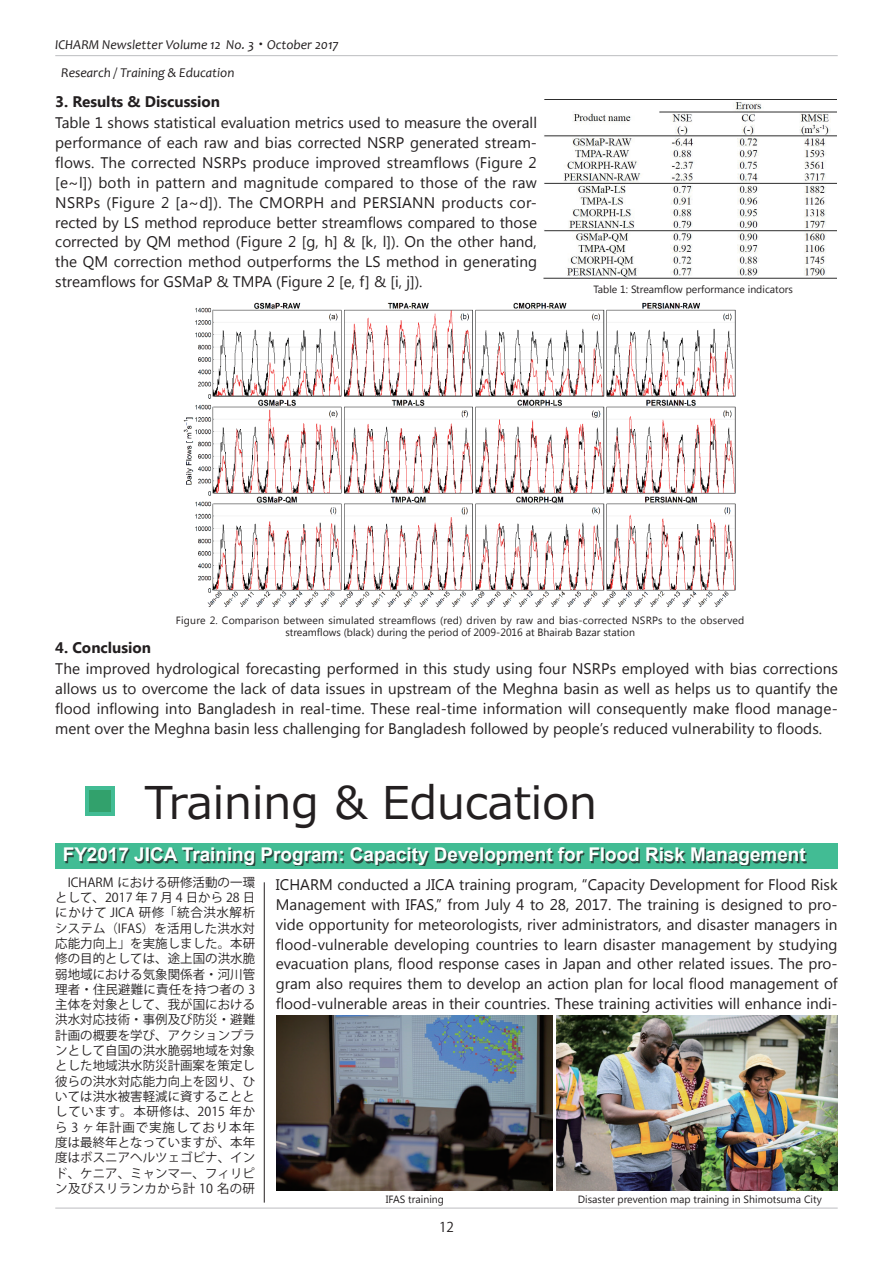
<style>
.page{position:relative;width:893px;height:1263px;background:#fff}
.page>*{position:absolute;margin:0;border:0;box-sizing:border-box;transform-origin:0 0}
.t1{font:45px "Meiryo";color:#231f20}
.t2{font:700 18.9px "Arial";color:#fff}
.t3{font:15.3px/19.8px "Segoe UI";color:#231f20;text-align:justify}
.t4{font:700 15.3px "Segoe UI";color:#231f20}
.t5{font:italic 13.5px/28.3px "Candara";color:#231f20}
.t6{font:13.5px "Koz Go Pro";color:#231f20}
.t7{font:12.45px/15.3px "Koz Go Pro";letter-spacing:.005em;color:#231f20;text-align:justify}
.t8{font:10.5px/12px "Segoe UI";color:#231f20;text-align:center}
.s1{font-family:"Koz Min Pro";font-style:normal}
</style>
<div class="page">
<hr style="left:55px;top:1208px;width:783px;height:1px;background:#bcbdc0">
<hr style="left:55px;top:55px;width:783px;height:1px;background:#bcbdc0">
<img style="left:543px;top:102px;width:294px;height:177px">
<img style="left:184px;top:302px;width:552px;height:305px">
<div style="left:85px;top:786px;width:30px;height:30px;background:#42bc94"></div>
<div style="left:89px;top:791px;width:22px;height:21px;background:#32a16c"></div>
<hr style="left:264px;top:882px;width:1px;height:320px;background:#231f20">
<div style="left:55px;top:843px;width:783px;height:25px;background:#42bc94"></div>
<div style="left:65px;top:849px;width:742px;height:17px;background:#231f20;opacity:.75"></div>
<img style="left:276px;top:1016px;width:277px;height:174px">
<img style="left:557px;top:1015px;width:280px;height:175px">
<p class="t5" style="left:61px;top:30px;width:279px;text-indent:-6px">ICHARM Newsletter Volume 12 No. 3<span class="s1">・</span> October 2017<br>Research / Training &amp; Education</p>
<p class="t4" style="left:55px;top:90px;width:166px">3. Results &amp; Discussion</p>
<p class="t3" style="left:55px;top:112px;width:483px">Table 1 shows statistical evaluation metrics used to measure the overall performance of each raw and bias corrected NSRP generated stream&shy;flows. The corrected NSRPs produce improved streamflows (Figure 2 [e~l]) both in pattern and magnitude compared to those of the raw NSRPs (Figure 2 [a~d]). The CMORPH and PERSIANN products cor&shy;rected by LS method reproduce better streamflows compared to those corrected by QM method (Figure 2 [g, h] &amp; [k, l]). On the other hand, the QM correction method outperforms the LS method in generating streamflows for GSMaP &amp; TMPA (Figure 2 [e, f] &amp; [i, j]).</p>
<p class="t8" style="left:593px;top:282px;width:201px">Table 1: Streamflow performance indicators</p>
<p class="t8" style="left:176px;top:613px;width:570px">Figure 2. Comparison between simulated streamflows (red) driven by raw and bias-corrected NSRPs to the observed streamflows (black) during the period of 2009-2016 at Bhairab Bazar station</p>
<p class="t4" style="left:55px;top:636px;width:97px">4. Conclusion</p>
<p class="t3" style="left:55px;top:658px;width:784px">The improved hydrological forecasting performed in this study using four NSRPs employed with bias corrections allows us to overcome the lack of data issues in upstream of the Meghna basin as well as helps us to quantify the flood inflowing into Bangladesh in real-time. These real-time information will consequently make flood manage&shy;ment over the Meghna basin less challenging for Bangladesh followed by people’s reduced vulnerability to floods.</p>
<h1 class="t1" style="left:145px;top:772px;width:454px">Training &amp; Education</h1>
<p class="t2" style="left:63px;top:842px;width:744px">FY2017 JICA Training Program: Capacity Development for Flood Risk Management</p>
<p class="t7" style="left:55px;top:875px;width:201px">　ICHARM における研修活動の一環として、2017 年 7 月 4 日から 28 日にかけて JICA 研修「統合洪水解析システム（IFAS）を活用した洪水対応能力向上」を実施しました。本研修の目的としては、途上国の洪水脆弱地域における気象関係者・河川管理者・住民避難に責任を持つ者の 3主体を対象として、我が国における洪水対応技術・事例及び防災・避難計画の概要を学び、アクションプランとして自国の洪水脆弱地域を対象とした地域洪水防災計画案を策定し彼らの洪水対応能力向上を図り、ひいては洪水被害軽減に資することとしています。本研修は、2015 年から 3 ヶ年計画で実施しており本年度は最終年となっていますが、本年度はボスニアヘルツェゴビナ、インド、ケニア、ミャンマー、フィリピン及びスリランカから計 10 名の研</p>
<p class="t3" style="left:276px;top:874px;width:563px">ICHARM conducted a JICA training program, “Capacity Development for Flood Risk Management with IFAS,” from July 4 to 28, 2017. The training is designed to pro&shy;vide opportunity for meteorologists, river administrators, and disaster managers in flood-vulnerable developing countries to learn disaster management by studying evacuation plans, flood response cases in Japan and other related issues. The pro&shy;gram also requires them to develop an action plan for local flood management of flood-vulnerable areas in their countries. These training activities will enhance indi-</p>
<p class="t8" style="left:386px;top:1193px;width:60px">IFAS training</p>
<p class="t8" style="left:578px;top:1192px;width:245px">Disaster prevention map training in Shimotsuma City</p>
<p class="t6" style="left:439px;top:1219px;width:16px">12</p>
</div>
